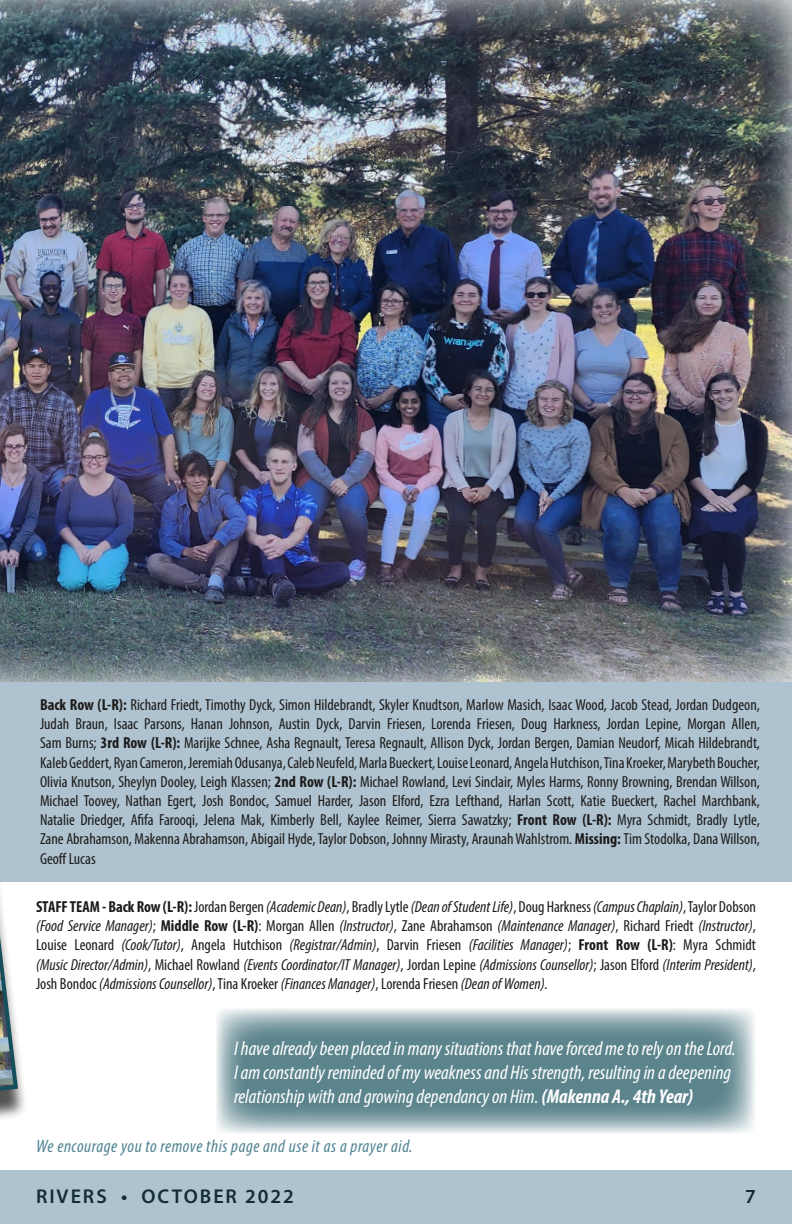
<style>
.page{position:relative;width:792px;height:1224px;background:#fff}
.page>*{position:absolute;margin:0;border:0;box-sizing:border-box;transform-origin:0 0}
.t1{font:italic condensed 20px/24px "Myriad Pro";color:#fff}
.t2{font:600 20px "Myriad Pro";letter-spacing:.1em;color:#122d35}
.t3{font:italic condensed 18px "Myriad Pro";letter-spacing:.03em;color:#508493}
.t4{font:condensed 16px/19.2px "Myriad Pro";color:#1c1b1a;text-align:justify}
.t5{font:italic condensed 16px/19.2px "Myriad Pro";color:#1c1b1a;text-align:justify}
.s1{font-weight:700}
.s2{font-weight:700;font-style:normal}
.s3{font-style:normal}
</style>
<div class="page">
<img style="left:0;top:0;width:792px;height:682px">
<div style="left:0;top:682px;width:792px;height:200px;background:#afc2cf"></div>
<div style="left:0;top:648px;width:28px;height:556px;background:#1c1b1a;opacity:.75"></div>
<svg style="left:0;top:636px;width:20px;height:534px"></svg>
<div style="left:0;top:1170px;width:792px;height:54px;background:#afc2cf"></div>
<svg style="left:216px;top:1008px;width:539px;height:125px;background:#7d9ca4"></svg>
<p class="t4" style="left:40px;top:695px;width:722px"><span class="s1">Back Row (L-R):</span> Richard Friedt, Timothy Dyck, Simon Hildebrandt, Skyler Knudtson, Marlow Masich, Isaac Wood, Jacob Stead, Jordan Dudgeon, Judah Braun, Isaac Parsons, Hanan Johnson, Austin Dyck, Darvin Friesen, Lorenda Friesen, Doug Harkness, Jordan Lepine, Morgan Allen, Sam Burns; <span class="s1">3rd Row (L-R):</span> Marijke Schnee, Asha Regnault, Teresa Regnault, Allison Dyck, Jordan Bergen, Damian Neudorf, Micah Hildebrandt, Kaleb Geddert, Ryan Cameron, Jeremiah Odusanya, Caleb Neufeld, Marla Bueckert, Louise Leonard, Angela Hutchison, Tina Kroeker, Marybeth Boucher, Olivia Knutson, Sheylyn Dooley, Leigh Klassen; <span class="s1">2nd Row (L-R):</span> Michael Rowland, Levi Sinclair, Myles Harms, Ronny Browning, Brendan Willson, Michael Toovey, Nathan Egert, Josh Bondoc, Samuel Harder, Jason Elford, Ezra Lefthand, Harlan Scott, Katie Bueckert, Rachel Marchbank, Natalie Driedger, Afifa Farooqi, Jelena Mak, Kimberly Bell, Kaylee Reimer, Sierra Sawatzky; <span class="s1">Front Row (L-R):</span> Myra Schmidt, Bradly Lytle, Zane Abrahamson, Makenna Abrahamson, Abigail Hyde, Taylor Dobson, Johnny Mirasty, Araunah Wahlstrom. <span class="s1">Missing:</span> Tim Stodolka, Dana Willson, Geoff Lucas</p>
<p class="t5" style="left:36px;top:897px;width:721px"><span class="s2">STAFF TEAM - Back Row (L-R):</span> <span class="s3">Jordan Bergen</span> (Academic Dean)<span class="s3">, Bradly Lytle</span> (Dean of Student Life)<span class="s3">, Doug Harkness</span> (Campus Chaplain)<span class="s3">, Taylor Dobson </span>(Food Service Manager)<span class="s3">;</span> <span class="s2">Middle Row (L-R)</span><span class="s3">: Morgan Allen</span> (Instructor)<span class="s3">, Zane Abrahamson</span> (Maintenance Manager)<span class="s3">, Richard Friedt</span> (Instructor)<span class="s3">, Louise Leonard</span> (Cook/Tutor)<span class="s3">, Angela Hutchison</span> (Registrar/Admin)<span class="s3">, Darvin Friesen</span> (Facilities Manager)<span class="s3">;</span> <span class="s2">Front Row (L-R)</span><span class="s3">: Myra Schmidt </span>(Music Director/Admin)<span class="s3">, Michael Rowland</span> (Events Coordinator/IT Manager)<span class="s3">, Jordan Lepine</span> (Admissions Counsellor)<span class="s3">; Jason Elford</span> (Interim President)<span class="s3">, Josh Bondoc</span> (Admissions Counsellor)<span class="s3">, Tina Kroeker</span> (Finances Manager)<span class="s3">, Lorenda Friesen</span> (Dean of Women).</p>
<p class="t1" style="left:234px;top:1036px;width:503px">I have already been placed in many situations that have forced me to rely on the Lord.<br>I am constantly reminded of my weakness and His strength, resulting in a deepening relationship with and growing dependancy on Him. <span class="s1">(Makenna A., 4th Year)</span></p>
<p class="t3" style="left:36px;top:1135px;width:378px">We encourage you to remove this page and use it as a prayer aid.</p>
<p class="t2" style="left:36px;top:1184px;width:260px">RIVERS • OCTOBER 2022</p>
<p class="t2" style="left:745px;top:1184px;width:12px">7</p>
</div>
